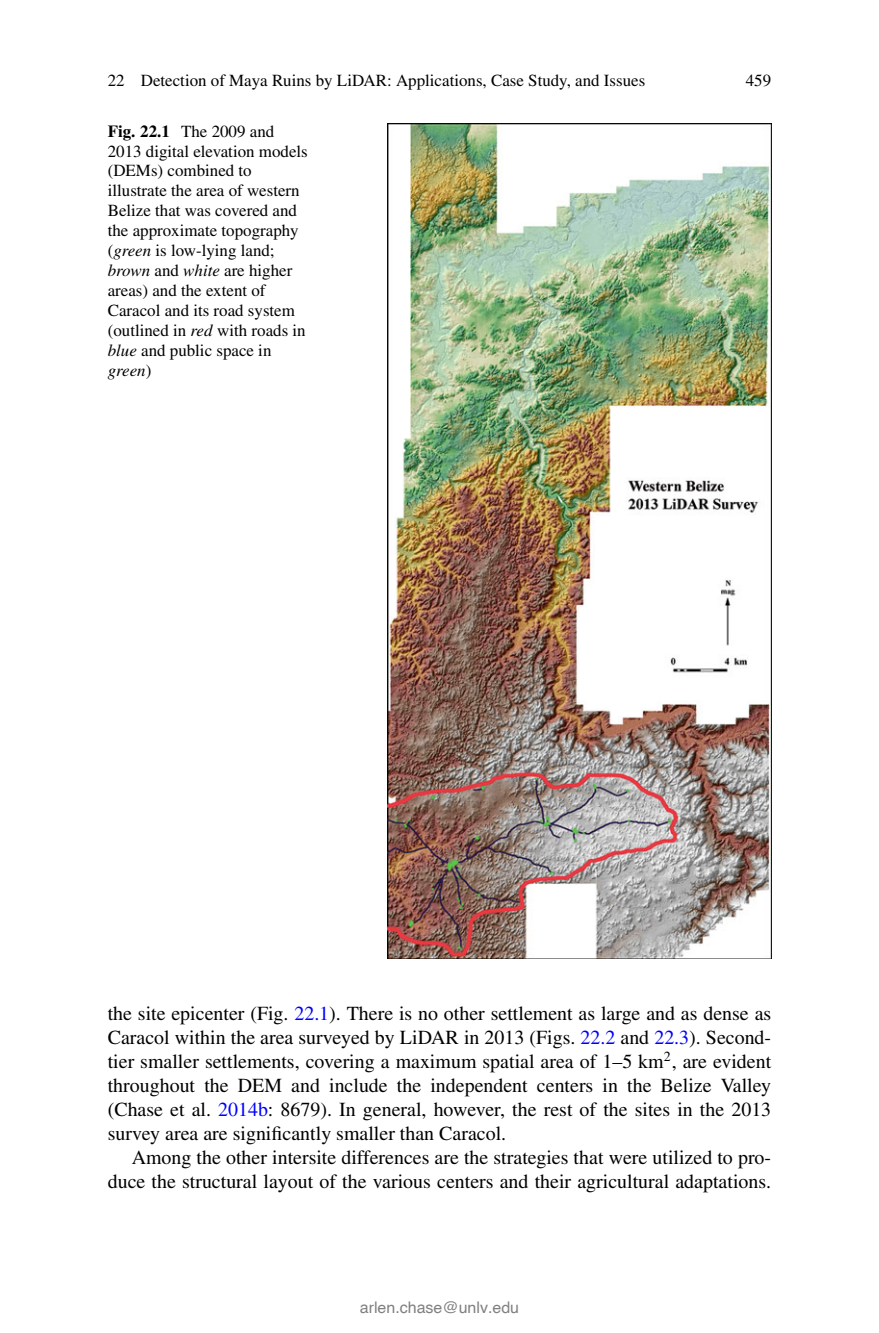
<style>
.page{position:relative;width:879px;height:1333px;background:#fff}
.page>*{position:absolute;margin:0;border:0;box-sizing:border-box;transform-origin:0 0}
.t1{font:20px/24px "Gwdgqp Rgnnjs Times";color:#000;text-align:justify}
.t2{font:17px/20px "Gwdgqp Rgnnjs Times";color:#000}
.t3{font:italic 17px "Wjvwpp Xxdchv Times";color:#000}
.t4{font:16px "Helvetica";color:#808080}
.s1{font-family:"Rksldr Djqphw Times";font-weight:700}
.s2{font-family:"Wjvwpp Xxdchv Times";font-style:italic}
.s3{font-family:"Gwdgqp Rgnnjs Times";font-style:normal}
.s4{color:#00f}
</style>
<div class="page">
<img style="left:387px;top:124px;width:384px;height:834px">
<p class="t2" style="left:108px;top:72px;width:539px">22 Detection of Maya Ruins by LiDAR: Applications, Case Study, and Issues</p>
<p class="t2" style="left:746px;top:72px;width:27px">459</p>
<p class="t2" style="left:108px;top:122px;width:202px"><span class="s1">Fig. 22.1</span> The 2009 and<br>2013 digital elevation models (DEMs) combined to illustrate the area of western<br>Belize that was covered and the approximate topography (<span class="s2">green</span> is low-lying land; <span class="s2">brown</span> and <span class="s2">white</span> are higher areas) and the extent of<br>Caracol and its road system (outlined in <span class="s2">red</span> with roads in <span class="s2">blue</span> and public space in</p>
<p class="t3" style="left:108px;top:364px;width:45px">green<span class="s3">)</span></p>
<p class="t1" style="left:108px;top:1002px;width:665px">the site epicenter (Fig. <span class="s4">22.1</span>). There is no other settlement as large and as dense as Caracol within the area surveyed by LiDAR in 2013 (Figs. <span class="s4">22.2</span> and <span class="s4">22.3</span>). Second&shy;tier smaller settlements, covering a maximum spatial area of 1–5 km<sup>2</sup>, are evident throughout the DEM and include the independent centers in the Belize Valley (Chase et al. <span class="s4">2014b</span>: 8679). In general, however, the rest of the sites in the 2013 survey area are significantly smaller than Caracol.</p>
<p class="t1" style="left:108px;top:1146px;width:665px;text-align:right">Among the other intersite differences are the strategies that were utilized to pro&shy;duce the structural layout of the various centers and their agricultural adaptations.</p>
<p class="t4" style="left:360px;top:1297px;width:161px">arlen.chase@unlv.edu</p>
</div>
